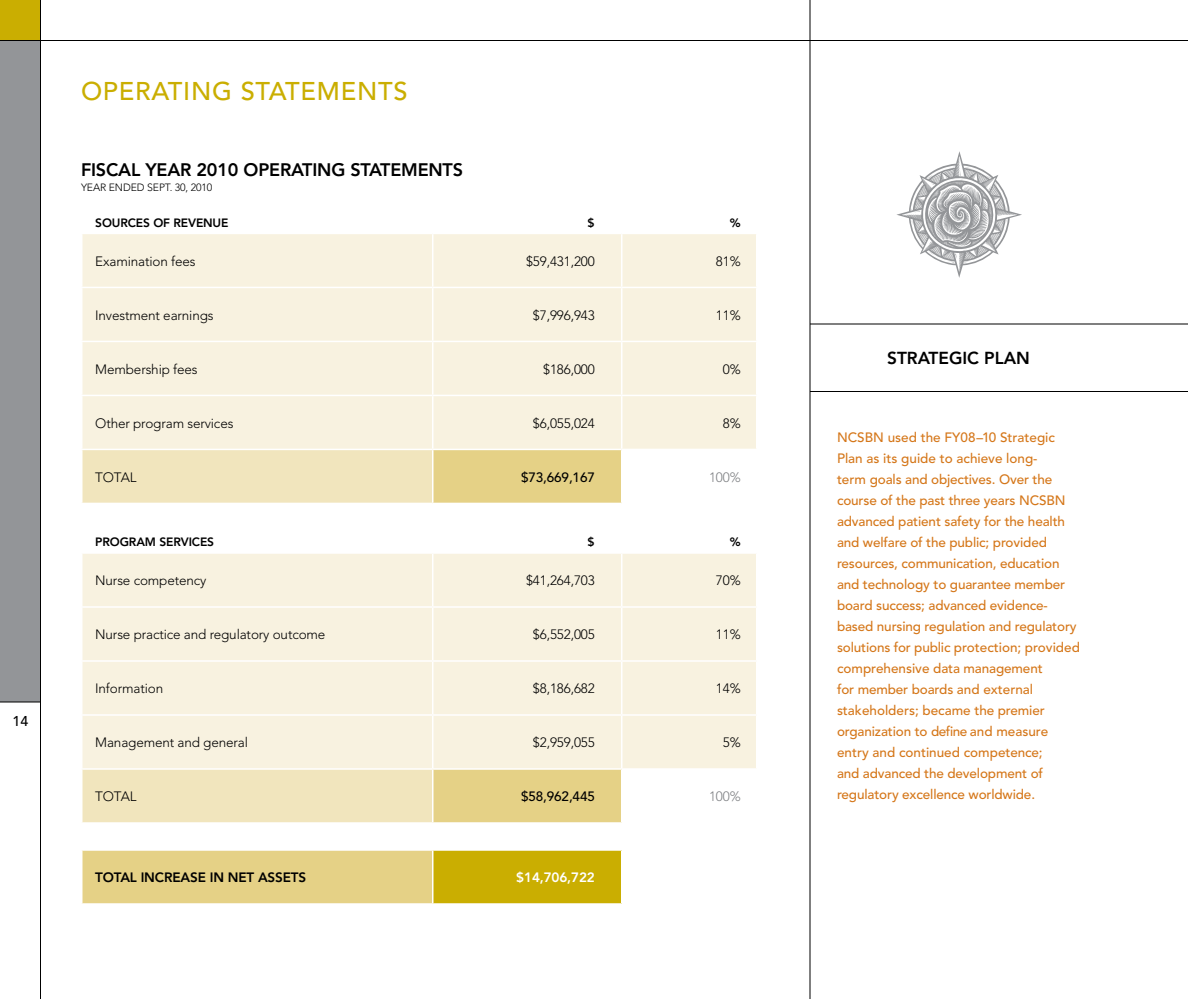
<style>
.page{position:relative;width:1188px;height:999px;background:#fff}
.page>*{position:absolute;margin:0;border:0;box-sizing:border-box;transform-origin:0 0}
.t1{font:500 25.5px "Avenir LT Std";letter-spacing:.03em;color:#caae01}
.t2{font:800 18px "Avenir LT Std";letter-spacing:-.01em;color:#000}
.t3{font:800 17.25px "Avenir LT Std";color:#000}
.t4{font:500 14.1px "Avenir LT Std";color:#000}
.t5{font:500 13.5px/21px "Avenir LT Std";letter-spacing:-.01em;color:#d5771a}
.t6{font:300 13.5px "Avenir LT Std";letter-spacing:-.01em;color:#000}
.t7{font:800 13.5px "Avenir LT Std";letter-spacing:-.01em;color:#000}
.t8{font:500 13.5px "Avenir LT Std";letter-spacing:-.01em;color:#000}
.t9{font:800 13.5px "Avenir LT Std";letter-spacing:-.01em;color:#fff}
.t10{font:300 13.5px "Avenir LT Std";letter-spacing:-.01em;color:#808285}
.t11{font:800 12px "Avenir LT Std";letter-spacing:-.01em;color:#000}
.t12{font:300 10.5px "Avenir LT Std";letter-spacing:-.01em;color:#000}
</style>
<div class="page">
<div style="left:0;top:40px;width:40px;height:662px;background:#939598"></div>
<div style="left:0;top:0;width:40px;height:40px;background:#caae01"></div>
<svg style="left:896px;top:151px;width:126px;height:127px"></svg>
<svg style="left:82px;top:234px;width:674px;height:534px;background:#f8f3e2"></svg>
<svg style="left:82px;top:450px;width:539px;height:453px;fill:#f8f2e0"></svg>
<div style="left:433px;top:850px;width:189px;height:54px;background:#caae01"></div>
<hr style="left:432px;top:234px;width:2px;height:53px;background:#fff">
<hr style="left:621px;top:234px;width:1px;height:53px;background:#fff">
<hr style="left:81px;top:287px;width:352px;height:1px;background:#fff">
<hr style="left:433px;top:287px;width:189px;height:1px;background:#fff">
<hr style="left:432px;top:288px;width:2px;height:53px;background:#fff">
<hr style="left:622px;top:287px;width:136px;height:1px;background:#fff">
<hr style="left:621px;top:288px;width:1px;height:53px;background:#fff">
<hr style="left:81px;top:341px;width:352px;height:1px;background:#fff">
<hr style="left:433px;top:341px;width:189px;height:1px;background:#fff">
<hr style="left:432px;top:342px;width:2px;height:53px;background:#fff">
<hr style="left:622px;top:341px;width:136px;height:1px;background:#fff">
<hr style="left:621px;top:342px;width:1px;height:53px;background:#fff">
<hr style="left:81px;top:395px;width:352px;height:1px;background:#fff">
<hr style="left:433px;top:395px;width:189px;height:1px;background:#fff">
<hr style="left:432px;top:396px;width:2px;height:53px;background:#fff">
<hr style="left:622px;top:395px;width:136px;height:1px;background:#fff">
<hr style="left:621px;top:396px;width:1px;height:53px;background:#fff">
<hr style="left:81px;top:449px;width:352px;height:1px;background:#fff">
<hr style="left:433px;top:449px;width:189px;height:1px;background:#fff">
<hr style="left:432px;top:450px;width:2px;height:53px;background:#fff">
<hr style="left:622px;top:449px;width:136px;height:1px;background:#fff">
<hr style="left:621px;top:450px;width:1px;height:53px;background:#fff">
<hr style="left:81px;top:503px;width:352px;height:1px;background:#fff">
<hr style="left:433px;top:503px;width:189px;height:1px;background:#fff">
<hr style="left:432px;top:504px;width:2px;height:26px;background:#fff">
<hr style="left:622px;top:503px;width:136px;height:1px;background:#fff">
<hr style="left:81px;top:530px;width:352px;height:1px;background:#fff">
<hr style="left:433px;top:530px;width:189px;height:1px;background:#fff">
<hr style="left:432px;top:531px;width:2px;height:21px;background:#fff">
<hr style="left:622px;top:530px;width:136px;height:1px;background:#fff">
<svg style="left:621px;top:504px;width:1px;height:48px"></svg>
<hr style="left:81px;top:552px;width:352px;height:2px;background:#fff">
<hr style="left:433px;top:552px;width:189px;height:2px;background:#fff">
<hr style="left:432px;top:554px;width:2px;height:52px;background:#fff">
<hr style="left:622px;top:552px;width:136px;height:2px;background:#fff">
<hr style="left:621px;top:554px;width:1px;height:52px;background:#fff">
<hr style="left:81px;top:606px;width:352px;height:2px;background:#fff">
<hr style="left:433px;top:606px;width:189px;height:2px;background:#fff">
<hr style="left:432px;top:608px;width:2px;height:52px;background:#fff">
<hr style="left:622px;top:606px;width:136px;height:2px;background:#fff">
<hr style="left:621px;top:608px;width:1px;height:52px;background:#fff">
<hr style="left:81px;top:660px;width:352px;height:2px;background:#fff">
<hr style="left:433px;top:660px;width:189px;height:2px;background:#fff">
<hr style="left:432px;top:662px;width:2px;height:52px;background:#fff">
<hr style="left:622px;top:660px;width:136px;height:2px;background:#fff">
<hr style="left:621px;top:662px;width:1px;height:52px;background:#fff">
<hr style="left:81px;top:714px;width:352px;height:2px;background:#fff">
<hr style="left:433px;top:714px;width:189px;height:2px;background:#fff">
<hr style="left:432px;top:716px;width:2px;height:52px;background:#fff">
<hr style="left:622px;top:714px;width:136px;height:2px;background:#fff">
<hr style="left:621px;top:716px;width:1px;height:52px;background:#fff">
<hr style="left:81px;top:768px;width:352px;height:2px;background:#fff">
<hr style="left:433px;top:768px;width:189px;height:2px;background:#fff">
<hr style="left:432px;top:770px;width:2px;height:52px;background:#fff">
<hr style="left:81px;top:822px;width:352px;height:2px;background:#fff">
<hr style="left:433px;top:822px;width:189px;height:2px;background:#fff">
<hr style="left:432px;top:824px;width:2px;height:25px;background:#fff">
<hr style="left:81px;top:849px;width:352px;height:2px;background:#fff">
<hr style="left:433px;top:849px;width:189px;height:2px;background:#fff">
<hr style="left:432px;top:851px;width:2px;height:52px;background:#fff">
<hr style="left:621px;top:851px;width:1px;height:52px;background:#fff">
<hr style="left:433px;top:903px;width:189px;height:2px;background:#fff">
<hr style="left:810px;top:0;width:1px;height:999px;background:#000">
<hr style="left:810px;top:324px;width:378px;height:1px;background:#000">
<hr style="left:810px;top:391px;width:378px;height:1px;background:#000">
<hr style="left:40px;top:0;width:1px;height:999px;background:#000">
<hr style="left:0;top:40px;width:1188px;height:1px;background:#000">
<hr style="left:0;top:702px;width:41px;height:1px;background:#000">
<p class="t4" style="left:12px;top:713px;width:17px">14</p>
<h1 class="t1" style="left:81px;top:77px;width:104px">OPERATING</h1>
<h1 class="t1" style="left:241px;top:77px;width:168px">STATEMENTS</h1>
<h2 class="t2" style="left:81px;top:159px;width:384px">FISCAL YEAR 2010 OPERATING STATEMENTS</h2>
<p class="t12" style="left:81px;top:181px;width:133px">YEAR ENDED SEPT. 30, 2010</p>
<p class="t11" style="left:95px;top:215px;width:135px">SOURCES OF REVENUE</p>
<p class="t11" style="left:588px;top:215px;width:9px">$</p>
<p class="t11" style="left:730px;top:215px;width:12px">%</p>
<p class="t6" style="left:95px;top:253px;width:102px">Examination fees</p>
<p class="t6" style="left:526px;top:253px;width:70px">$59,431,200</p>
<p class="t6" style="left:716px;top:253px;width:26px">81%</p>
<p class="t6" style="left:95px;top:307px;width:120px">Investment earnings</p>
<p class="t6" style="left:533px;top:307px;width:63px">$7,996,943</p>
<p class="t6" style="left:716px;top:307px;width:26px">11%</p>
<p class="t6" style="left:95px;top:361px;width:104px">Membership fees</p>
<p class="t6" style="left:543px;top:361px;width:53px">$186,000</p>
<p class="t6" style="left:723px;top:361px;width:19px">0%</p>
<p class="t6" style="left:95px;top:415px;width:140px">Other program services</p>
<p class="t6" style="left:533px;top:415px;width:63px">$6,055,024</p>
<p class="t6" style="left:723px;top:415px;width:19px">8%</p>
<p class="t6" style="left:95px;top:469px;width:43px">TOTAL</p>
<p class="t8" style="left:521px;top:469px;width:75px">$73,669,167</p>
<p class="t10" style="left:709px;top:469px;width:33px">100%</p>
<p class="t11" style="left:95px;top:535px;width:120px">PROGRAM SERVICES</p>
<p class="t11" style="left:588px;top:535px;width:9px">$</p>
<p class="t11" style="left:730px;top:535px;width:12px">%</p>
<p class="t6" style="left:95px;top:573px;width:113px">Nurse competency</p>
<p class="t6" style="left:526px;top:573px;width:70px">$41,264,703</p>
<p class="t6" style="left:716px;top:573px;width:26px">70%</p>
<p class="t6" style="left:95px;top:627px;width:232px">Nurse practice and regulatory outcome</p>
<p class="t6" style="left:533px;top:627px;width:63px">$6,552,005</p>
<p class="t6" style="left:716px;top:627px;width:26px">11%</p>
<p class="t6" style="left:95px;top:681px;width:69px">Information</p>
<p class="t6" style="left:533px;top:681px;width:63px">$8,186,682</p>
<p class="t6" style="left:716px;top:681px;width:26px">14%</p>
<p class="t6" style="left:95px;top:735px;width:154px">Management and general</p>
<p class="t6" style="left:533px;top:735px;width:63px">$2,959,055</p>
<p class="t6" style="left:723px;top:735px;width:19px">5%</p>
<p class="t6" style="left:95px;top:789px;width:43px">TOTAL</p>
<p class="t8" style="left:521px;top:789px;width:75px">$58,962,445</p>
<p class="t10" style="left:709px;top:789px;width:33px">100%</p>
<p class="t7" style="left:95px;top:869px;width:213px">TOTAL INCREASE IN NET ASSETS</p>
<p class="t9" style="left:516px;top:869px;width:80px">$14,706,722</p>
<p class="t3" style="left:887px;top:348px;width:144px">STRATEGIC PLAN</p>
<p class="t5" style="left:837px;top:427px;width:244px">NCSBN used the FY08–10 Strategic Plan as its guide to achieve long-<br>term goals and objectives. Over the course of the past three years N CSBN advanced patient safety for the health and welfare of the public; provided resources, communication, education and technology to guarantee member board success; advanced evidence&shy;based nursing regulation and regulatory solutions for public protection; provided comprehensive data management<br>for member boards and external stakeholders; became the premier organization to define and measure entry and continued competence;<br>and advanced the development of regulatory excellence worldwide.</p>
</div>
